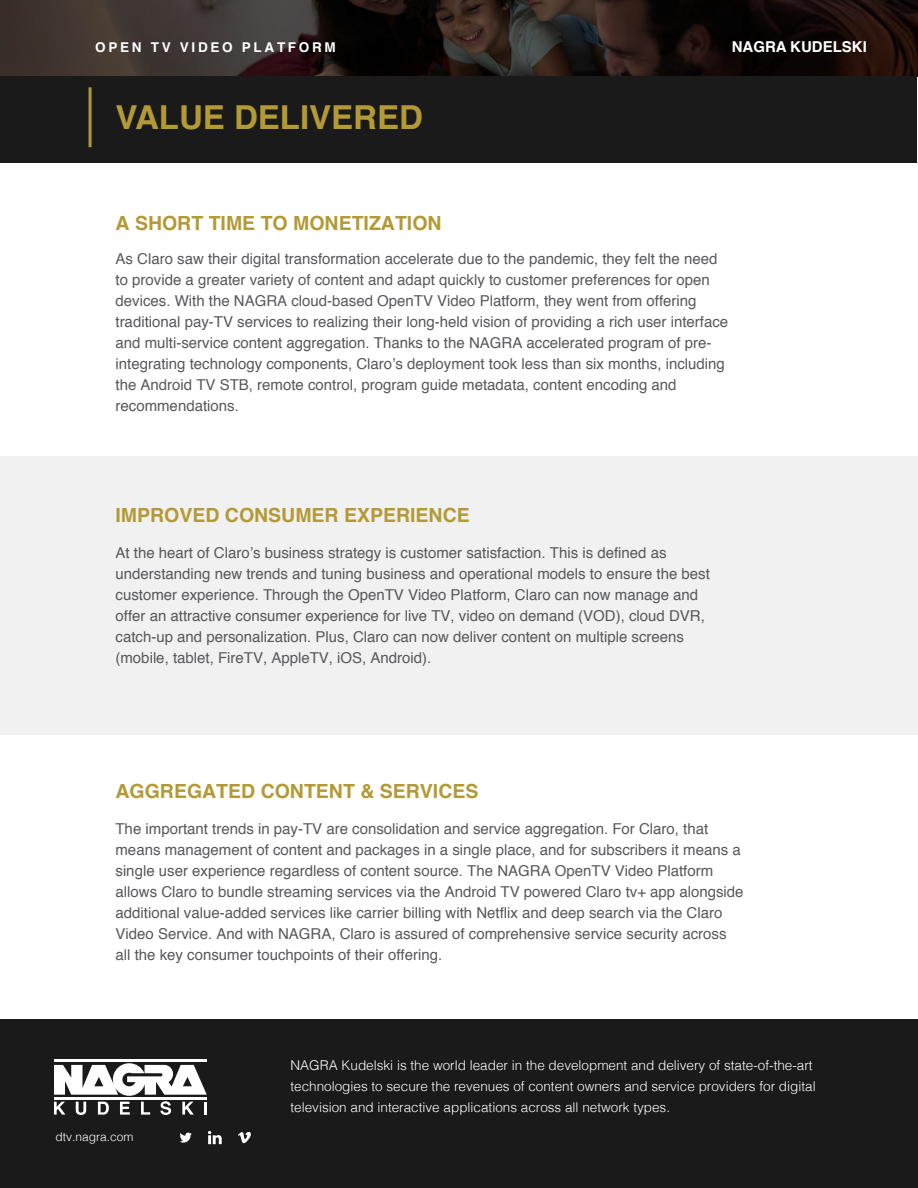
<style>
.page{position:relative;width:918px;height:1188px;background:#fff}
.page>*{position:absolute;margin:0;border:0;box-sizing:border-box;transform-origin:0 0}
.t1{font:700 33px "Helvetica";color:#b39a36}
.t2{font:700 19.5px "Helvetica";color:#b39a36}
.t3{font:15px/21px "Helvetica";color:#57585b}
.t4{font:700 15px "Helvetica";color:#fff}
.t5{font:300 13.5px/21px "Helvetica";color:#fff}
.t6{font:700 13.5px "Helvetica";letter-spacing:.2em;color:#fff}
.t7{font:300 12px "Helvetica";color:#fff}
</style>
<div class="page">
<svg style="left:0;top:0;width:918px;height:76px;background:#281f1c"></svg>
<div style="left:0;top:77px;width:917px;height:86px;background:#1a1a1b"></div>
<hr style="left:89px;top:87px;width:3px;height:60px;background:#b39a36">
<div style="left:0;top:456px;width:918px;height:279px;background:#f1f1f1"></div>
<div style="left:0;top:1020px;width:918px;height:168px;background:#1a1a1b"></div>
<svg style="left:54px;top:1063px;width:153px;height:52px"></svg>
<hr style="left:54px;top:1059px;width:153px;height:3px;background:#fff">
<hr style="left:54px;top:1097px;width:153px;height:2px;background:#fff">
<svg style="left:180px;top:1133px;width:12px;height:10px"></svg>
<svg style="left:208px;top:1131px;width:14px;height:13px"></svg>
<svg style="left:238px;top:1132px;width:13px;height:11px"></svg>
<p class="t6" style="left:95px;top:36px;width:242px">OPEN TV VIDEO PLATFORM</p>
<p class="t4" style="left:732px;top:34px;width:137px">NAGRA KUDELSKI</p>
<h1 class="t1" style="left:116px;top:90px;width:309px">VALUE DELIVERED</h1>
<h2 class="t2" style="left:116px;top:207px;width:328px">A SHORT TIME TO MONETIZATION</h2>
<p class="t3" style="left:116px;top:249px;width:614px">As Claro saw their digital transformation accelerate due to the pandemic, they felt the need to provide a greater variety of content and adapt quickly to customer preferences for open devices. With the NAGRA cloud-based OpenTV Video Platform, they went from offering traditional pay-TV services to realizing their long-held vision of providing a rich user interface and multi-service content aggregation. Thanks to the NAGRA accelerated program of pre&shy;integrating technology components, Claro’s deployment took less than six months, including the Android TV STB, remote control, program guide metadata, content encoding and recommendations.</p>
<h2 class="t2" style="left:116px;top:499px;width:356px">IMPROVED CONSUMER EXPERIENCE</h2>
<p class="t3" style="left:116px;top:543px;width:596px">At the heart of Claro’s business strategy is customer satisfaction. This is defined as understanding new trends and tuning business and operational models to ensure the best customer experience. Through the OpenTV Video Platform, Claro can now manage and offer an attractive consumer experience for live TV, video on demand (VOD), cloud DVR, catch-up and personalization. Plus, Claro can now deliver content on multiple screens (mobile, tablet, FireTV, AppleTV, iOS, Android).</p>
<h2 class="t2" style="left:116px;top:776px;width:364px">AGGREGATED CONTENT &amp; SERVICES</h2>
<p class="t3" style="left:116px;top:819px;width:630px">The important trends in pay-TV are consolidation and service aggregation. For Claro, that means management of content and packages in a single place, and for subscribers it means a single user experience regardless of content source. The NAGRA OpenTV Video Platform allows Claro to bundle streaming services via the Android TV powered Claro tv+ app alongside additional value-added services like carrier billing with Netflix and deep search via the Claro Video Service. And with NAGRA, Claro is assured of comprehensive service security across all the key consumer touchpoints of their offering.</p>
<p class="t7" style="left:56px;top:1126px;width:80px">dtv.nagra.com</p>
<p class="t5" style="left:291px;top:1053px;width:527px">NAGRA Kudelski is the world leader in the development and delivery of state-of-the-art technologies to secure the revenues of content owners and service providers for digital television and interactive applications across all network types.</p>
</div>
